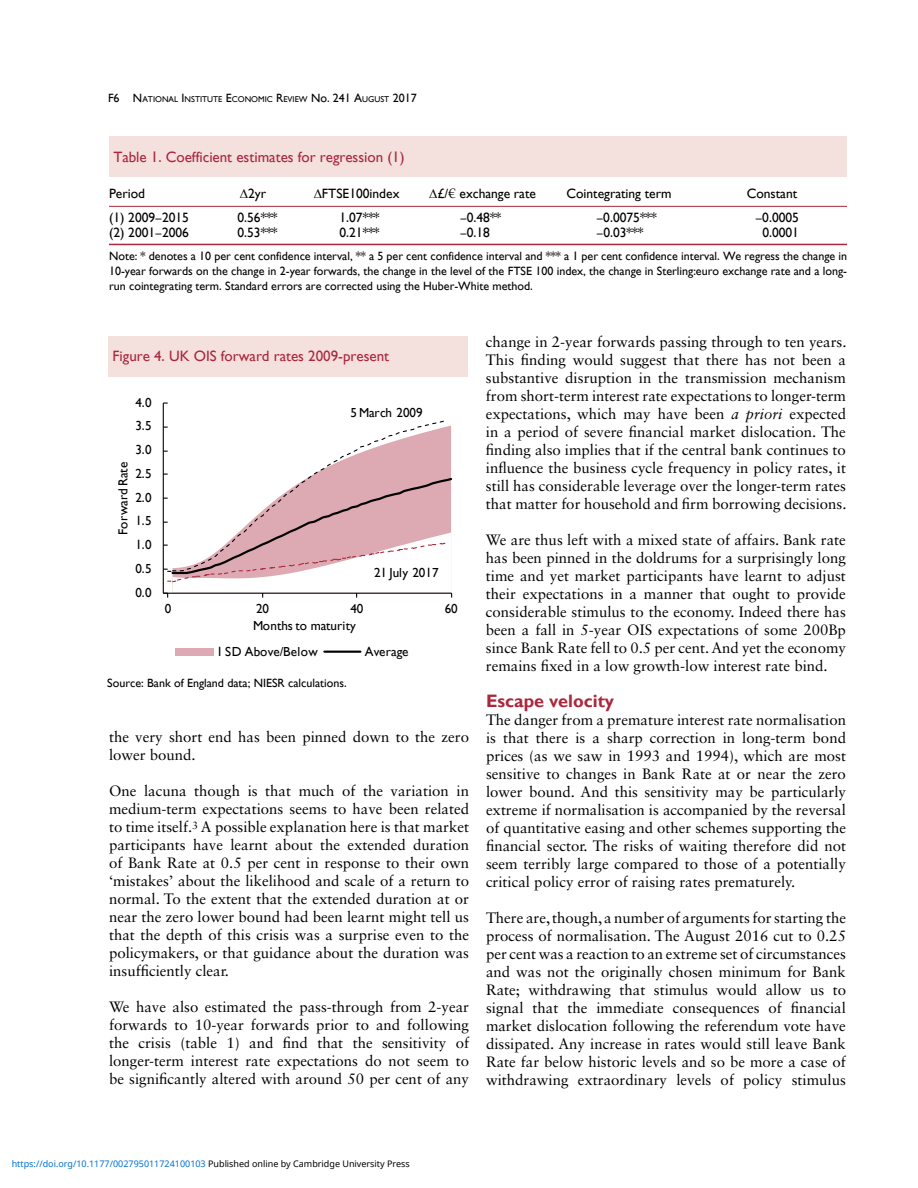
<style>
.page{position:relative;width:918px;height:1188px;background:#fff}
.page>*{position:absolute;margin:0;border:0;box-sizing:border-box;transform-origin:0 0}
.t1{font:700 18px "Gill Sans";color:#aa273d}
.t2{font:15px/18px "Sabon LT Std";color:#000;text-align:justify}
.t3{font:15px "Gill Sans";color:#aa273d}
.t4{font:13.5px "Gill Sans";color:#000}
.t5{font:13.05px/25.2px "Gill Sans";color:#000}
.t6{font:13.05px "Gill Sans";letter-spacing:.02em;color:#000}
.t7{font:12px/15px "Gill Sans";color:#000;text-align:justify}
.t8{font:9px "Noto Sans";color:#0172cf}
.t9{font:8.4px "Gill Sans";color:#000}
.s1{font-size:12px}
.s2{font-family:"Sabon LT Std"}
.s3{font-style:italic}
.s4{color:#000}
</style>
<div class="page">
<div style="left:109px;top:137px;width:738px;height:40px;background:#f4e0dd"></div>
<hr style="left:109px;top:206px;width:738px;height:1px;background:#aa273d">
<hr style="left:109px;top:244px;width:738px;height:1px;background:#aa273d">
<div style="left:108px;top:336px;width:360px;height:40px;background:#f4e0dd"></div>
<hr style="left:163px;top:403px;width:1px;height:190px;background:#000">
<svg style="left:163px;top:419px;width:289px;height:179px"></svg>
<div style="left:176px;top:648px;width:38px;height:8px;background:#dda9b2"></div>
<hr style="left:324px;top:651px;width:36px;height:2px;background:#000">
<p class="t9" style="left:108px;top:94px;width:310px"><span class="s1">F6</span> <span class="s1">N</span>ATIONAL <span class="s1">I</span> NSTITUTE <span class="s1">E</span>CONOMIC <span class="s1">R</span>EVIEW <span class="s1">No. 241</span> <span class="s1">A</span>UGUST <span class="s1">2017</span></p>
<p class="t3" style="left:113px;top:148px;width:293px">Table 1. Coefficient estimates for regression (1)</p>
<p class="t4" style="left:109px;top:186px;width:37px">Period</p>
<p class="t4" style="left:240px;top:186px;width:28px">∆2yr</p>
<p class="t4" style="left:314px;top:186px;width:87px">∆FTSE100index</p>
<p class="t4" style="left:429px;top:186px;width:108px">∆£/<span class="s2">€</span> exchange rate</p>
<p class="t4" style="left:567px;top:186px;width:106px">Cointegrating term</p>
<p class="t4" style="left:747px;top:186px;width:52px">Constant</p>
<p class="t4" style="left:109px;top:209px;width:81px">(1) 2009–2015</p>
<p class="t4" style="left:238px;top:209px;width:42px">0.56***</p>
<p class="t4" style="left:340px;top:209px;width:42px">1.07***</p>
<p class="t4" style="left:460px;top:209px;width:43px">–0.48**</p>
<p class="t4" style="left:597px;top:209px;width:62px">–0.0075***</p>
<p class="t4" style="left:756px;top:209px;width:45px">–0.0005</p>
<p class="t4" style="left:109px;top:224px;width:81px">(2) 2001–2006</p>
<p class="t4" style="left:238px;top:224px;width:42px">0.53***</p>
<p class="t4" style="left:340px;top:224px;width:42px">0.21***</p>
<p class="t4" style="left:460px;top:224px;width:31px">–0.18</p>
<p class="t4" style="left:597px;top:224px;width:48px">–0.03***</p>
<p class="t4" style="left:762px;top:224px;width:38px">0.0001</p>
<p class="t7" style="left:109px;top:249px;width:740px">Note: * denotes a 10 per cent confidence interval, ** a 5 per cent confidence interval and *** a 1 per cent confidence interval. We regress the change in 10-year forwards on the change in 2-year forwards, the change in the level of the FTSE 100 index, the change in Sterling:euro exchange rate and a long&shy;run cointegrating term. Standard errors are corrected using the Huber-White method.</p>
<p class="t3" style="left:113px;top:347px;width:278px">Figure 4. UK OIS forward rates 2009-present</p>
<p class="t5" style="left:135px;top:390px;width:18px">4.0</p>
<p class="t5" style="left:135px;top:413px;width:18px">3.5</p>
<p class="t6" style="left:116px;top:535px;width:74px;rotate:-90deg">Forward Rate</p>
<p class="t5" style="left:135px;top:437px;width:18px">3.0</p>
<p class="t5" style="left:135px;top:461px;width:18px">2.5</p>
<p class="t5" style="left:135px;top:485px;width:18px">2.0</p>
<p class="t5" style="left:135px;top:508px;width:18px">1.5</p>
<p class="t5" style="left:135px;top:532px;width:18px">1.0</p>
<p class="t5" style="left:135px;top:556px;width:18px">0.5</p>
<p class="t5" style="left:135px;top:580px;width:18px">0.0</p>
<p class="t5" style="left:351px;top:400px;width:74px">5 March 2009</p>
<p class="t5" style="left:374px;top:560px;width:66px">21 July 2017</p>
<p class="t5" style="left:165px;top:596px;width:8px">0</p>
<p class="t5" style="left:256px;top:596px;width:15px">20</p>
<p class="t5" style="left:350px;top:596px;width:15px">40</p>
<p class="t5" style="left:445px;top:596px;width:15px">60</p>
<p class="t5" style="left:217px;top:613px;width:141px;text-indent:36px">Months to maturity<br>1 SD Above/Below</p>
<p class="t5" style="left:365px;top:639px;width:45px">Average</p>
<p class="t7" style="left:107px;top:675px;width:241px">Source: Bank of England data; NIESR calculations.</p>
<p class="t2" style="left:109px;top:728px;width:361px">the very short end has been pinned down to the zero lower bound.</p>
<p class="t2" style="left:109px;top:782px;width:362px">One lacuna though is that much of the variation in medium-term expectations seems to have been related to time itself.<sup>3</sup> A possible explanation here is that market participants have learnt about the extended duration of Bank Rate at 0.5 per cent in response to their own ‘mistakes’ about the likelihood and scale of a return to normal. To the extent that the extended duration at or near the zero lower bound had been learnt might tell us that the depth of this crisis was a surprise even to the policymakers, or that guidance about the duration was insufficiently clear.</p>
<p class="t2" style="left:109px;top:998px;width:362px">We have also estimated the pass-through from 2-year forwards to 10-year forwards prior to and following the crisis (table 1) and find that the sensitivity of longer-term interest rate expectations do not seem to be significantly altered with around 50 per cent of any</p>
<p class="t2" style="left:486px;top:333px;width:362px">change in 2-year forwards passing through to ten years.<br>This finding would suggest that there has not been a substantive disruption in the transmission mechanism from short-term interest rate expectations to longer-term expectations, which may have been <span class="s3">a priori</span> expected in a period of severe financial market dislocation. The finding also implies that if the central bank continues to influence the business cycle frequency in policy rates, it still has considerable leverage over the longer-term rates that matter for household and firm borrowing decisions.</p>
<p class="t2" style="left:486px;top:531px;width:361px">We are thus left with a mixed state of affairs. Bank rate has been pinned in the doldrums for a surprisingly long time and yet market participants have learnt to adjust their expectations in a manner that ought to provide considerable stimulus to the economy. Indeed there has been a fall in 5-year OIS expectations of some 200Bp since Bank Rate fell to 0.5 per cent. And yet the economy remains fixed in a low growth-low interest rate bind.</p>
<p class="t1" style="left:486px;top:691px;width:130px">Escape velocity</p>
<p class="t2" style="left:486px;top:711px;width:362px">The danger from a premature interest rate normalisation is that there is a sharp correction in long-term bond prices (as we saw in 1993 and 1994), which are most sensitive to changes in Bank Rate at or near the zero lower bound. And this sensitivity may be particularly extreme if normalisation is accompanied by the reversal of quantitative easing and other schemes supporting the financial sector. The risks of waiting therefore did not seem terribly large compared to those of a potentially critical policy error of raising rates prematurely.</p>
<p class="t2" style="left:486px;top:909px;width:362px">There are, though, a number of arguments for starting the process of normalisation. The August 2016 cut to 0.25 per cent was a reaction to an extreme set of circumstances and was not the originally chosen minimum for Bank Rate; withdrawing that stimulus would allow us to signal that the immediate consequences of financial market dislocation following the referendum vote have dissipated. Any increase in rates would still leave Bank Rate far below historic levels and so be more a case of withdrawing extraordinary levels of policy stimulus</p>
<p class="t8" style="left:12px;top:1157px;width:400px">https://doi.org/10.1177/002795011724100103 <span class="s4">Published online by Cambridge University Press</span></p>
</div>
